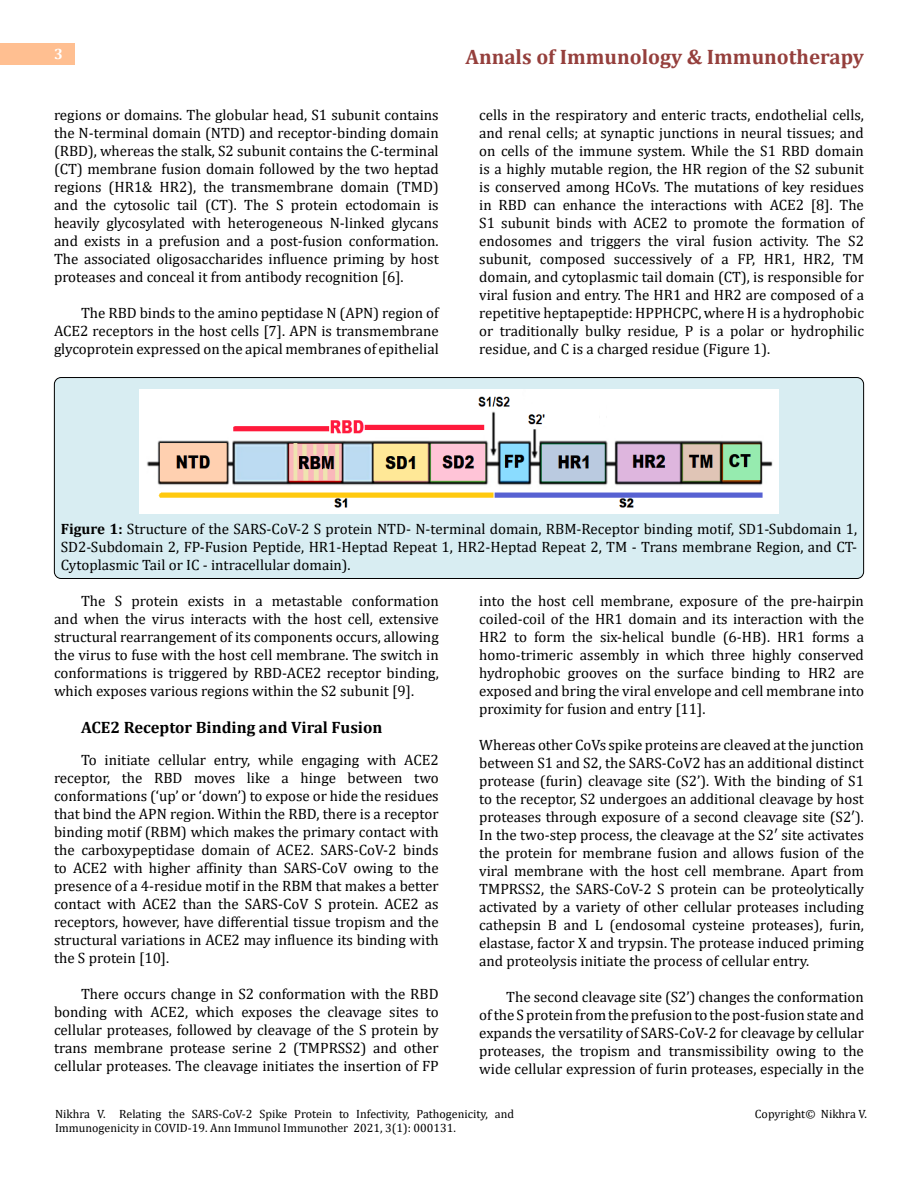
<style>
.page{position:relative;width:918px;height:1188px;background:#fff}
.page>*{position:absolute;margin:0;border:0;box-sizing:border-box;transform-origin:0 0}
.t1{font:700 21px "Cambria";color:#953f3c}
.t2{font:700 16.5px "Cambria";color:#000}
.t3{font:15px/18px "Cambria";color:#000;text-align:justify}
.t4{font:700 15px "Cambria";color:#fff}
.t5{font:12px/14.4px "Cambria";color:#000}
.s1{font-weight:700}
</style>
<div class="page">
<div style="left:0;top:43px;width:75px;height:21px;background:#ffbf91"></div>
<div style="left:54px;top:378px;width:810px;height:201px;background:#d8edf2;border-radius:7px"></div>
<div style="left:54px;top:377px;width:810px;height:202px;border:1px solid #000;border-radius:7px"></div>
<img style="left:139px;top:390px;width:640px;height:123px">
<p class="t4" style="left:54px;top:44px;width:10px">3</p>
<h1 class="t1" style="left:465px;top:42px;width:400px">Annals of Immunology &amp; Immunotherapy</h1>
<p class="t3" style="left:54px;top:105px;width:386px">regions or domains. The globular head, S1 subunit contains the N-terminal domain (NTD) and receptor-binding domain (RBD), whereas the stalk, S2 subunit contains the C-terminal (CT) membrane fusion domain followed by the two heptad regions (HR1&amp; HR2), the transmembrane domain (TMD) and the cytosolic tail (CT). The S protein ectodomain is heavily glycosylated with heterogeneous N-linked glycans and exists in a prefusion and a post-fusion conformation.<br>The associated oligosaccharides influence priming by host proteases and conceal it from antibody recognition [6].</p>
<p class="t3" style="left:54px;top:303px;width:386px;text-indent:27px">The RBD binds to the amino peptidase N (APN) region of ACE2 receptors in the host cells [7]. APN is transmembrane glycoprotein expressed on the apical membranes of epithelial</p>
<p class="t3" style="left:479px;top:105px;width:386px">cells in the respiratory and enteric tracts, endothelial cells, and renal cells; at synaptic junctions in neural tissues; and on cells of the immune system. While the S1 RBD domain is a highly mutable region, the HR region of the S2 subunit is conserved among HCoVs. The mutations of key residues in RBD can enhance the interactions with ACE2 [8]. The S1 subunit binds with ACE2 to promote the formation of endosomes and triggers the viral fusion activity. The S2 subunit, composed successively of a FP, HR1, HR2, TM domain, and cytoplasmic tail domain (CT), is responsible for viral fusion and entry. The HR1 and HR2 are composed of a repetitive heptapeptide: HPPHCPC, where H is a hydrophobic or traditionally bulky residue, P is a polar or hydrophilic residue, and C is a charged residue (Figure 1).</p>
<p class="t3" style="left:61px;top:519px;width:798px"><span class="s1">Figure 1:</span> Structure of the SARS-CoV-2 S protein NTD- N-terminal domain, RBM-Receptor binding motif, SD1-Subdomain 1, SD2-Subdomain 2, FP-Fusion Peptide, HR1-Heptad Repeat 1, HR2-Heptad Repeat 2, TM - Trans membrane Region, and CT-Cytoplasmic Tail or IC - intracellular domain).</p>
<p class="t3" style="left:54px;top:591px;width:386px;text-indent:27px">The S protein exists in a metastable conformation and when the virus interacts with the host cell, extensive structural rearrangement of its components occurs, allowing the virus to fuse with the host cell membrane. The switch in conformations is triggered by RBD-ACE2 receptor binding, which exposes various regions within the S2 subunit [9].</p>
<p class="t2" style="left:81px;top:716px;width:303px">ACE2 Receptor Binding and Viral Fusion</p>
<p class="t3" style="left:54px;top:750px;width:386px;text-indent:27px">To initiate cellular entry, while engaging with ACE2 receptor, the RBD moves like a hinge between two conformations (‘up’ or ‘down’) to expose or hide the residues that bind the APN region. Within the RBD, there is a receptor binding motif (RBM) which makes the primary contact with the carboxypeptidase domain of ACE2. SARS-CoV-2 binds to ACE2 with higher affinity than SARS-CoV owing to the presence of a 4-residue motif in the RBM that makes a better contact with ACE2 than the SARS-CoV S protein. ACE2 as receptors, however, have differential tissue tropism and the structural variations in ACE2 may influence its binding with the S protein [10].</p>
<p class="t3" style="left:54px;top:984px;width:386px;text-indent:27px">There occurs change in S2 conformation with the RBD bonding with ACE2, which exposes the cleavage sites to cellular proteases, followed by cleavage of the S protein by trans membrane protease serine 2 (TMPRSS2) and other cellular proteases. The cleavage initiates the insertion of FP</p>
<p class="t3" style="left:479px;top:591px;width:386px">into the host cell membrane, exposure of the pre-hairpin coiled-coil of the HR1 domain and its interaction with the HR2 to form the six-helical bundle (6-HB). HR1 forms a homo-trimeric assembly in which three highly conserved hydrophobic grooves on the surface binding to HR2 are exposed and bring the viral envelope and cell membrane into proximity for fusion and entry [11].</p>
<p class="t3" style="left:479px;top:735px;width:386px">Whereas other CoVs spike proteins are cleaved at the junction between S1 and S2, the SARS-CoV2 has an additional distinct protease (furin) cleavage site (S2’). With the binding of S1 to the receptor, S2 undergoes an additional cleavage by host proteases through exposure of a second cleavage site (S2′).<br>In the two-step process, the cleavage at the S2′ site activates the protein for membrane fusion and allows fusion of the viral membrane with the host cell membrane. Apart from TMPRSS2, the SARS-CoV-2 S protein can be proteolytically activated by a variety of other cellular proteases including cathepsin B and L (endosomal cysteine proteases), furin, elastase, factor X and trypsin. The protease induced priming and proteolysis initiate the process of cellular entry.</p>
<p class="t3" style="left:479px;top:987px;width:386px;text-indent:27px">The second cleavage site (S2’) changes the conformation of the S protein from the prefusion to the post-fusion state and expands the versatility of SARS-CoV-2 for cleavage by cellular proteases, the tropism and transmissibility owing to the wide cellular expression of furin proteases, especially in the</p>
<p class="t5" style="left:55px;top:1106px;width:461px">Nikhra V. Relating the SARS-CoV-2 Spike Protein to Infectivity, Pathogenicity, and<br>Immunogenicity in COVID-19. Ann Immunol Immunother 2021, 3(1): 000131.</p>
<p class="t5" style="left:755px;top:1106px;width:114px">Copyright© Nikhra V.</p>
</div>
